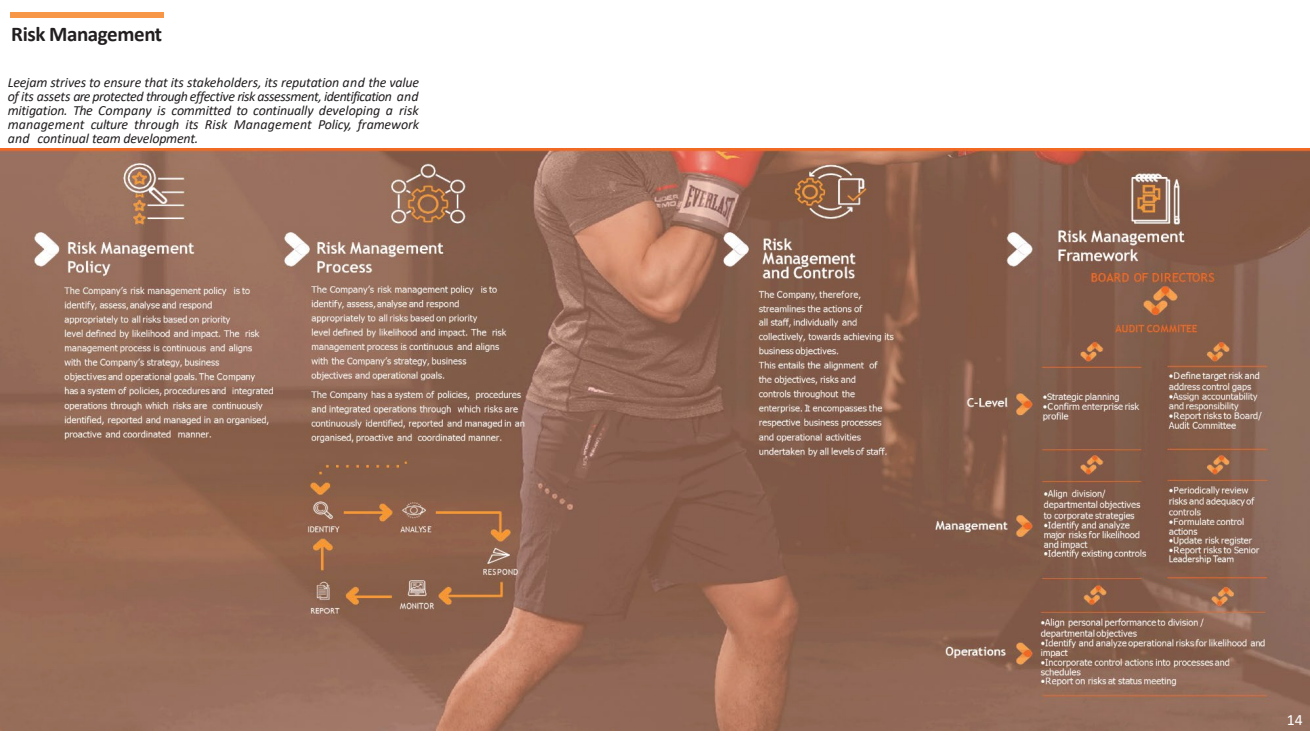
<style>
.page{position:relative;width:1310px;height:737px;background:#fff}
.page>*{position:absolute;margin:0;border:0;box-sizing:border-box;transform-origin:0 0}
.t1{font:700 21px "Calibri";letter-spacing:-.02em;color:#231f20}
.t2{font:15.75px "Calibri";color:#fff}
.t3{font:italic 14px/14px "Calibri";letter-spacing:-.01em;color:#231f20;text-align:justify}
</style>
<div class="page">
<img style="left:0;top:149px;width:1310px;height:582px">
<div style="left:10px;top:12px;width:153px;height:6px;background:#f79646"></div>
<h1 class="t1" style="left:11px;top:19px;width:152px">Risk Management</h1>
<p class="t3" style="left:8px;top:75px;width:413px">Leejam strives to ensure that its stakeholders, its reputation and the value of its assets are protected through effective risk assessment, identification and mitigation. The Company is committed to continually developing a risk management culture through its Risk Management Policy, framework and continual team development.</p>
<p class="t2" style="left:1287px;top:708px;width:17px">14</p>
</div>
